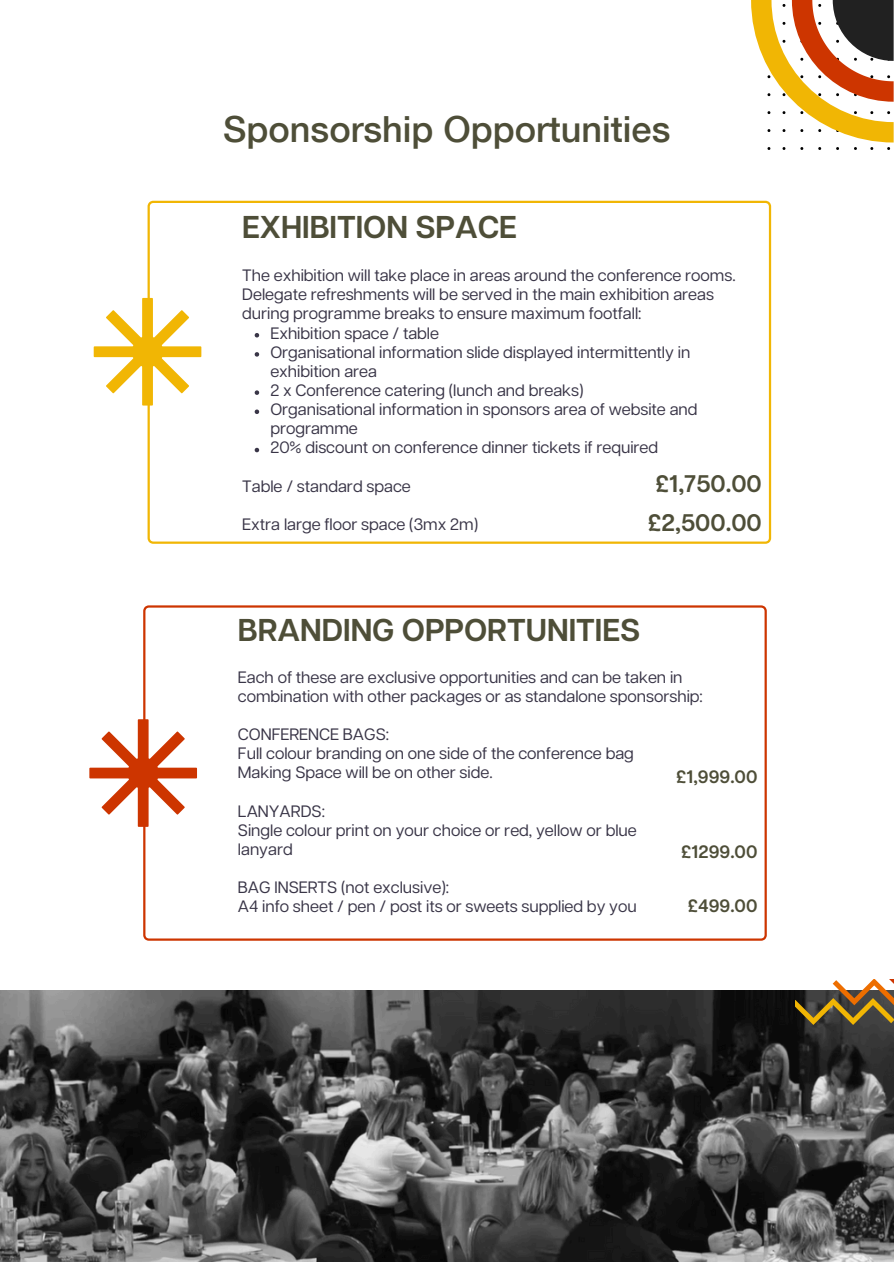
<style>
.page{position:relative;width:894px;height:1264px;background:#fff}
.page>*{position:absolute;margin:0;border:0;box-sizing:border-box;transform-origin:0 0}
.t1{font:500 36px "Helvetica Neue";color:#4e4e38}
.t2{font:600 31.5px "Articulat CF";color:#4e4e38}
.t3{font:600 24px "Articulat CF";color:#4e4e38}
.t4{font:600 18px "Articulat CF";color:#4e4e38}
.t5{font:16.5px/19.2px "Articulat CF";color:#393547}
</style>
<div class="page">
<img style="left:0;top:990px;width:893px;height:270px">
<svg style="left:147px;top:201px;width:624px;height:343px"></svg>
<svg style="left:254px;top:333px;width:5px;height:4px"></svg>
<svg style="left:254px;top:352px;width:5px;height:4px"></svg>
<svg style="left:254px;top:390px;width:5px;height:5px"></svg>
<svg style="left:254px;top:409px;width:5px;height:5px"></svg>
<svg style="left:254px;top:448px;width:5px;height:4px"></svg>
<svg style="left:94px;top:298px;width:107px;height:107px"></svg>
<svg style="left:143px;top:605px;width:623px;height:335px"></svg>
<svg style="left:89px;top:719px;width:108px;height:107px"></svg>
<svg style="left:794px;top:979px;width:99px;height:45px"></svg>
<svg style="left:751px;top:0;width:142px;height:150px"></svg>
<p class="t1" style="left:223px;top:107px;width:448px">Sponsorship Opportunities</p>
<p class="t2" style="left:242px;top:212px;width:276px">EXHIBITION SPACE</p>
<h2 class="t5" style="left:242px;top:267px;width:494px">The exhibition will take place in areas around the conference rooms.<br>Delegate refreshments will be served in the main exhibition areas during programme breaks to ensure maximum footfall:</h2>
<p class="t5" style="left:270px;top:324px;width:170px">Exhibition space / table</p>
<p class="t5" style="left:270px;top:343px;width:421px">Organisational information slide displayed intermittently in exhibition area</p>
<p class="t5" style="left:270px;top:381px;width:314px">2 x Conference catering (lunch and breaks)</p>
<p class="t5" style="left:270px;top:401px;width:428px">Organisational information in sponsors area of website and programme</p>
<p class="t5" style="left:270px;top:439px;width:389px">20% discount on conference dinner tickets if required</p>
<p class="t5" style="left:242px;top:477px;width:170px">Table / standard space</p>
<p class="t5" style="left:242px;top:515px;width:237px">Extra large floor space (3mx 2m)</p>
<h3 class="t3" style="left:655px;top:473px;width:108px">£1,750.00</h3>
<h3 class="t3" style="left:647px;top:512px;width:115px">£2,500.00</h3>
<h4 class="t2" style="left:238px;top:615px;width:404px">BRANDING OPPORTUNITIES</h4>
<p class="t5" style="left:238px;top:668px;width:466px">Each of these are exclusive opportunities and can be taken in combination with other packages or as standalone sponsorship:</p>
<p class="t5" style="left:238px;top:725px;width:397px">CONFERENCE BAGS:<br>Full colour branding on one side of the conference bag<br>Making Space will be on other side.</p>
<p class="t5" style="left:238px;top:802px;width:400px">LANYARDS:<br>Single colour print on your choice or red, yellow or blue lanyard</p>
<p class="t5" style="left:238px;top:878px;width:400px">BAG INSERTS (not exclusive):<br>A4 info sheet / pen / post its or sweets supplied by you</p>
<h2 class="t4" style="left:676px;top:768px;width:83px">£1,999.00</h2>
<h4 class="t4" style="left:681px;top:844px;width:78px">£1299.00</h4>
<p class="t4" style="left:687px;top:897px;width:71px">£499.00</p>
</div>
